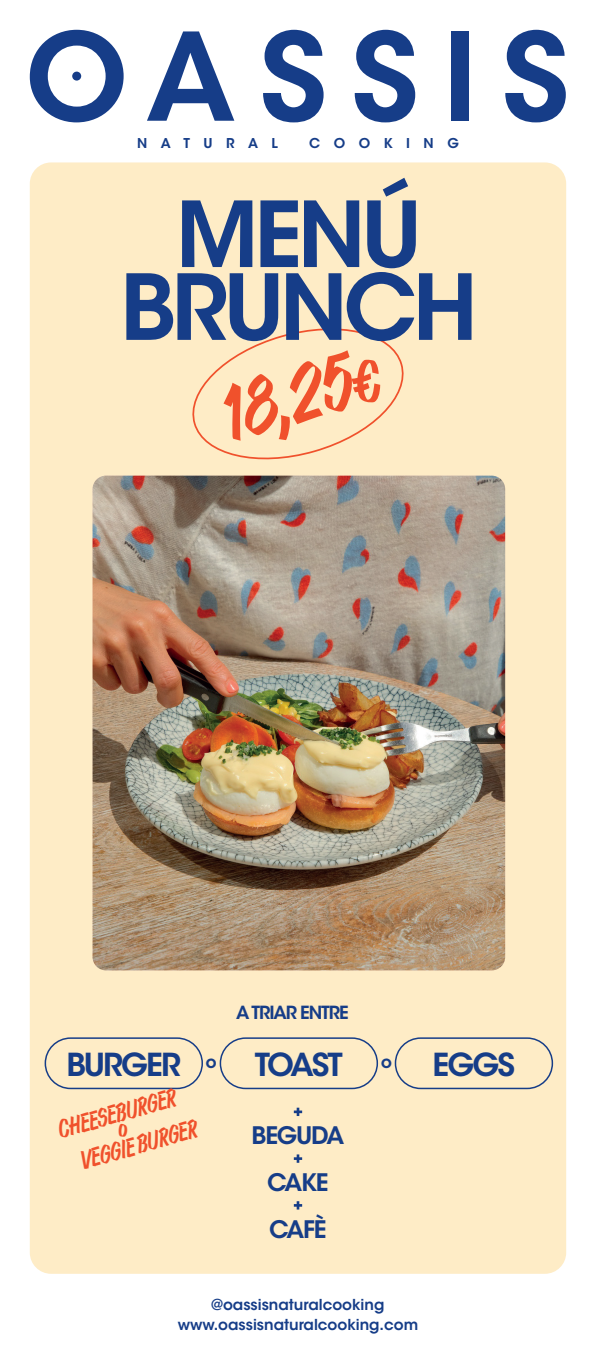
<style>
.page{position:relative;width:596px;height:1361px;background:#fff}
.page>*{position:absolute;margin:0;border:0;box-sizing:border-box;transform-origin:0 0}
.t1{font:600 90px/72.8px "ITC Avant Garde Std";letter-spacing:-.05em;color:#163d88;text-align:center}
.t2{font:69px "Jaakko";color:#f0512c}
.t3{font:600 31.5px "ITC Avant Garde Std";letter-spacing:-.06em;color:#163d88}
.t4{font:600 24px/46.8px "ITC Avant Garde Std";letter-spacing:-.05em;color:#163d88;text-align:center}
.t5{font:22.5px/36px "Jaakko";color:#f0512c}
.t6{font:600 18px "ITC Avant Garde Std";letter-spacing:-.06em;color:#163d88}
.t7{font:600 15px "ITC Avant Garde Std";color:#163d88}
.t8{font:600 13.5px "ITC Avant Garde Std";letter-spacing:1em;color:#163d88}
.t9{font:700 12.6px "ITC Avant Garde Std";color:#163d88}
.s1{font-size:51.6px}
</style>
<div class="page">
<div style="left:30px;top:162px;width:536px;height:1111px;background:#feecc6;border-radius:21px"></div>
<img style="left:92px;top:476px;width:413px;height:494px">
<svg style="left:192px;top:328px;width:212px;height:132px"></svg>
<div style="left:45px;top:1037px;width:158px;height:52px;border:2px solid #163d88;border-radius:25px"></div>
<div style="left:219px;top:1037px;width:159px;height:52px;border:2px solid #163d88;border-radius:25px"></div>
<div style="left:394px;top:1037px;width:158px;height:52px;border:2px solid #163d88;border-radius:25px"></div>
<svg style="left:293px;top:1154px;width:9px;height:8px"></svg>
<svg style="left:293px;top:1107px;width:9px;height:9px"></svg>
<svg style="left:293px;top:1201px;width:9px;height:8px"></svg>
<svg style="left:30px;top:30px;width:93px;height:92px"></svg>
<svg style="left:147px;top:31px;width:87px;height:90px"></svg>
<svg style="left:263px;top:30px;width:60px;height:92px"></svg>
<svg style="left:354px;top:30px;width:61px;height:92px"></svg>
<div style="left:451px;top:31px;width:18px;height:90px;background:#163d88"></div>
<svg style="left:505px;top:30px;width:60px;height:92px"></svg>
<div style="left:72px;top:72px;width:9px;height:9px;background:#163d88;border-radius:50%"></div>
<p class="t8" style="left:137px;top:135px;width:142px">NATURAL</p>
<p class="t8" style="left:309px;top:135px;width:151px">COOKING</p>
<h1 class="t1" style="left:120px;top:198px;width:359px">MENÚ<br>BRUNCH</h1>
<h2 class="t2" style="left:208px;top:370px;width:164px;rotate:-16deg">18,25<span class="s1">€</span></h2>
<p class="t6" style="left:236px;top:1001px;width:114px">A TRIAR ENTRE</p>
<h3 class="t3" style="left:67px;top:1044px;width:116px">BURGER</h3>
<p class="t9" style="left:206px;top:1055px;width:12px">O</p>
<h3 class="t3" style="left:255px;top:1044px;width:89px">TOAST</h3>
<p class="t9" style="left:381px;top:1055px;width:12px">O</p>
<h3 class="t3" style="left:432px;top:1044px;width:84px">EGGS</h3>
<h3 class="t5" style="left:66px;top:1109px;width:122px;text-indent:-14px;rotate:-16deg">CHEESEBURGER<br>VEGGIE BURGER</h3>
<h3 class="t4" style="left:251px;top:1112px;width:94px">BEGUDA<br>CAKE<br>CAFÈ</h3>
<p class="t7" style="left:211px;top:1295px;width:174px">@oassisnaturalcooking</p>
<p class="t7" style="left:177px;top:1315px;width:242px">www.oassisnaturalcooking.com</p>
</div>
